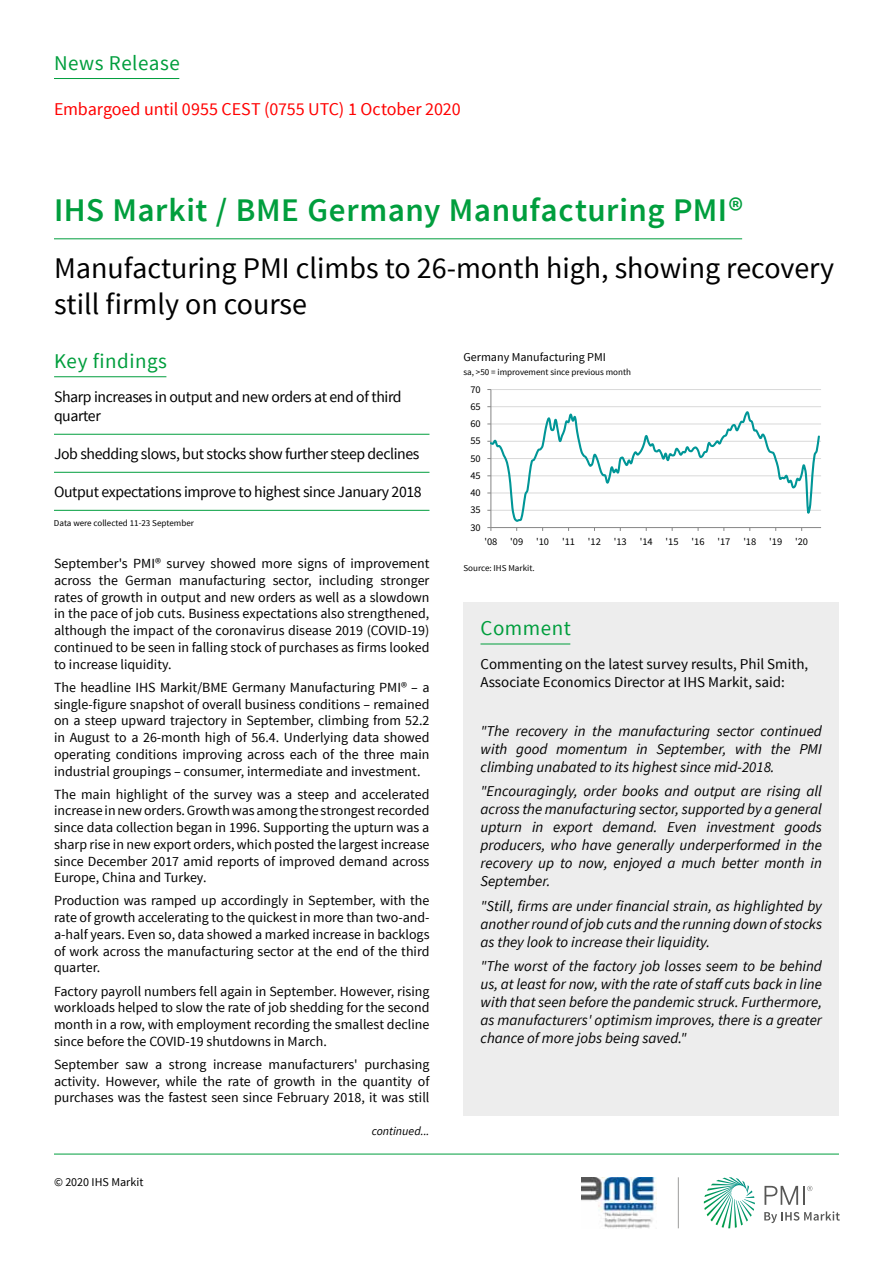
<style>
.page{position:relative;width:893px;height:1263px;background:#fff}
.page>*{position:absolute;margin:0;border:0;box-sizing:border-box;transform-origin:0 0}
.t1{font:600 33px "Source Sans Pro";letter-spacing:.015em;color:#009e3d}
.t2{font:30px/36px "Source Sans Pro";color:#000}
.t3{font:21px "Source Sans Pro";letter-spacing:.025em;color:#009e3d}
.t4{font:18px "Source Sans Pro";letter-spacing:-.005em;color:#f00}
.t5{font:15.75px/18.9px "Source Sans Pro";letter-spacing:-.025em;color:#000}
.t6{font:italic 15px/18px "Source Sans Pro";color:#000;text-align:justify}
.t7{font:15px/18px "Source Sans Pro";color:#000}
.t8{font:13.95px/16.8px "Source Sans Pro";color:#000;text-align:justify}
.t9{font:12px "Source Sans Pro";color:#000}
.t10{font:italic 12px "Source Sans Pro";color:#000}
.t11{font:10.35px "Source Sans Pro";letter-spacing:-.005em;color:#000}
.t12{font:9px "Source Sans Pro";color:#000}
</style>
<div class="page">
<svg style="left:704px;top:1177px;width:51px;height:51px"></svg>
<svg style="left:764px;top:1211px;width:76px;height:12px"></svg>
<svg style="left:764px;top:1186px;width:48px;height:19px"></svg>
<hr style="left:54px;top:1154px;width:785px;height:1px;background:#009e3d">
<hr style="left:678px;top:1177px;width:1px;height:51px;background:#9d9d9c">
<img style="left:581px;top:1177px;width:76px;height:51px">
<hr style="left:491px;top:389px;width:330px;height:1px;background:#d9d9d9">
<hr style="left:490px;top:389px;width:1px;height:139px;background:#868686">
<svg style="left:487px;top:406px;width:334px;height:125px"></svg>
<hr style="left:54px;top:376px;width:112px;height:1px;background:#009e3d">
<hr style="left:54px;top:78px;width:125px;height:1px;background:#009e3d">
<hr style="left:54px;top:238px;width:688px;height:1px;background:#009e3d">
<hr style="left:54px;top:434px;width:375px;height:1px;background:#009e3d">
<hr style="left:54px;top:472px;width:375px;height:1px;background:#009e3d">
<hr style="left:54px;top:510px;width:375px;height:1px;background:#009e3d">
<div style="left:463px;top:602px;width:376px;height:56px;background:#ededed"></div>
<hr style="left:480px;top:644px;width:90px;height:1px;background:#009e3d">
<div style="left:463px;top:658px;width:376px;height:457px;background:#ededed"></div>
<h3 class="t3" style="left:54px;top:50px;width:127px">News Release</h3>
<p class="t4" style="left:54px;top:98px;width:408px">Embargoed until 0955 CEST (0755 UTC) 1 October 2020</p>
<h1 class="t1" style="left:54px;top:190px;width:690px">IHS Markit / BME Germany Manufacturing PMI®</h1>
<h2 class="t2" style="left:54px;top:250px;width:782px">Manufacturing PMI climbs to 26-month high, showing recovery still firmly on course</h2>
<h3 class="t3" style="left:54px;top:348px;width:114px">Key findings</h3>
<p class="t9" style="left:463px;top:350px;width:144px">Germany Manufacturing PMI</p>
<p class="t12" style="left:463px;top:366px;width:169px">sa, &gt;50 = improvement since previous month</p>
<p class="t5" style="left:54px;top:388px;width:349px">Sharp increases in output and new orders at end of third quarter</p>
<p class="t5" style="left:54px;top:445px;width:367px">Job shedding slows, but stocks show further steep declines</p>
<p class="t5" style="left:54px;top:483px;width:369px">Output expectations improve to highest since January 2018</p>
<p class="t12" style="left:54px;top:518px;width:142px">Data were collected 11-23 September</p>
<p class="t11" style="left:470px;top:383px;width:12px">70</p>
<p class="t11" style="left:470px;top:400px;width:12px">65</p>
<p class="t11" style="left:470px;top:417px;width:12px">60</p>
<p class="t11" style="left:470px;top:434px;width:12px">55</p>
<p class="t11" style="left:470px;top:452px;width:12px">50</p>
<p class="t11" style="left:470px;top:469px;width:12px">45</p>
<p class="t11" style="left:470px;top:486px;width:12px">40</p>
<p class="t11" style="left:470px;top:503px;width:12px">35</p>
<p class="t11" style="left:470px;top:521px;width:12px">30</p>
<p class="t11" style="left:484px;top:535px;width:325px">'08 '09 '10 '11 '12 '13 '14 '15 '16 '17 '18 '19 '20</p>
<p class="t8" style="left:54px;top:555px;width:377px">September's PMI® survey showed more signs of improvement</p>
<p class="t12" style="left:463px;top:562px;width:73px">Source: IHS Markit.</p>
<p class="t8" style="left:54px;top:572px;width:377px">across the German manufacturing sector, including stronger rates of growth in output and new orders as well as a slowdown in the pace of job cuts. Business expectations also strengthened, although the impact of the coronavirus disease 2019 (COVID-19) continued to be seen in falling stock of purchases as firms looked to increase liquidity.</p>
<p class="t8" style="left:54px;top:679px;width:377px">The headline IHS Markit/BME Germany Manufacturing PMI® – a single-figure snapshot of overall business conditions – remained on a steep upward trajectory in September, climbing from 52.2 in August to a 26-month high of 56.4. Underlying data showed operating conditions improving across each of the three main industrial groupings – consumer, intermediate and investment.</p>
<p class="t8" style="left:54px;top:786px;width:377px">The main highlight of the survey was a steep and accelerated increase in new orders. Growth was among the strongest recorded since data collection began in 1996. Supporting the upturn was a sharp rise in new export orders, which posted the largest increase since December 2017 amid reports of improved demand across Europe, China and Turkey.</p>
<p class="t8" style="left:54px;top:893px;width:377px">Production was ramped up accordingly in September, with the rate of growth accelerating to the quickest in more than two-and&shy;a-half years. Even so, data showed a marked increase in backlogs of work across the manufacturing sector at the end of the third quarter.</p>
<p class="t8" style="left:54px;top:983px;width:377px">Factory payroll numbers fell again in September. However, rising workloads helped to slow the rate of job shedding for the second month in a row, with employment recording the smallest decline since before the COVID-19 shutdowns in March.</p>
<p class="t8" style="left:54px;top:1056px;width:377px">September saw a strong increase manufacturers' purchasing activity. However, while the rate of growth in the quantity of purchases was the fastest seen since February 2018, it was still</p>
<h3 class="t3" style="left:480px;top:615px;width:92px">Comment</h3>
<p class="t7" style="left:480px;top:655px;width:329px">Commenting on the latest survey results, Phil Smith,<br>Associate Economics Director at IHS Markit, said:</p>
<p class="t6" style="left:480px;top:722px;width:343px">"The recovery in the manufacturing sector continued with good momentum in September, with the PMI climbing unabated to its highest since mid-2018.</p>
<p class="t6" style="left:480px;top:782px;width:343px">"Encouragingly, order books and output are rising all across the manufacturing sector, supported by a general upturn in export demand. Even investment goods producers, who have generally underperformed in the recovery up to now, enjoyed a much better month in September.</p>
<p class="t6" style="left:480px;top:896px;width:343px">"Still, firms are under financial strain, as highlighted by another round of job cuts and the running down of stocks as they look to increase their liquidity.</p>
<p class="t6" style="left:480px;top:957px;width:343px">"The worst of the factory job losses seem to be behind us, at least for now, with the rate of staff cuts back in line with that seen before the pandemic struck. Furthermore, as manufacturers' optimism improves, there is a greater chance of more jobs being saved."</p>
<p class="t9" style="left:54px;top:1175px;width:91px">© 2020 IHS Markit</p>
<p class="t10" style="left:372px;top:1123px;width:59px">continued...</p>
</div>
